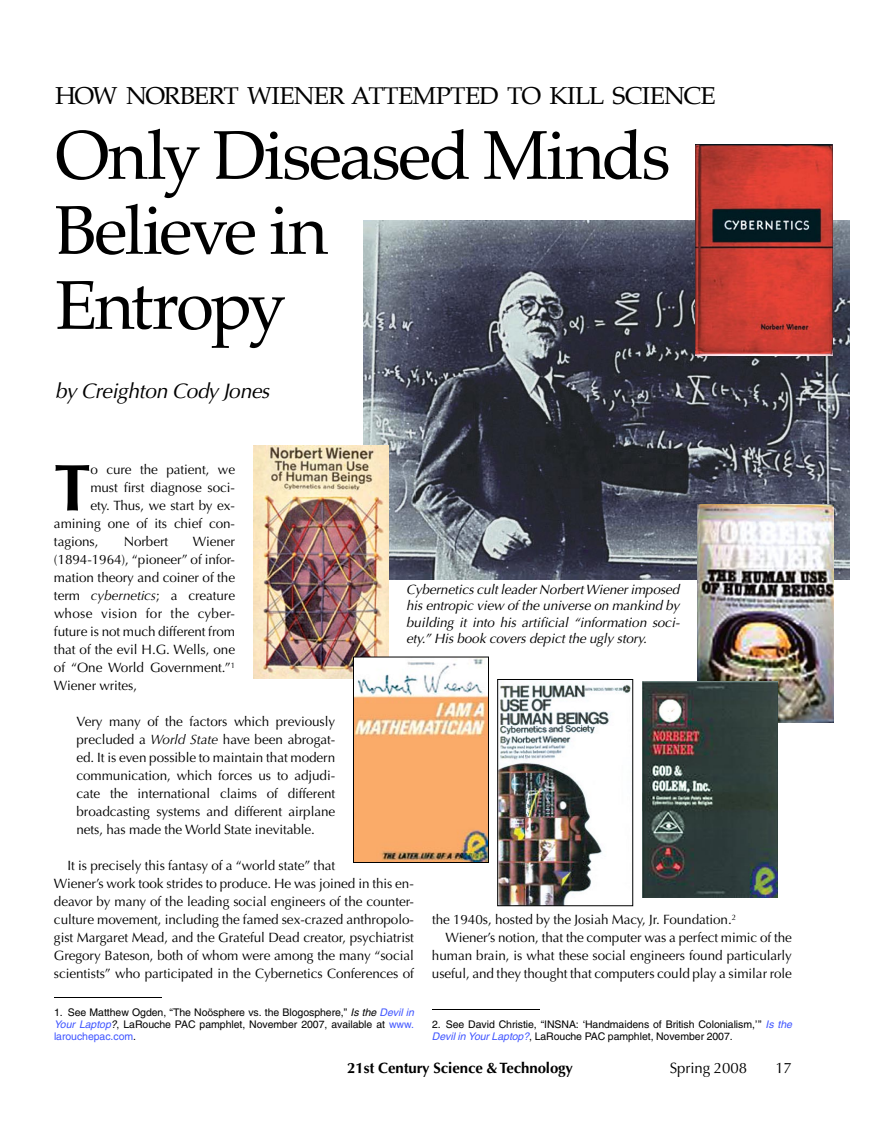
<style>
.page{position:relative;width:891px;height:1134px;background:#fff}
.page>*{position:absolute;margin:0;border:0;box-sizing:border-box;transform-origin:0 0}
.t1{font:69px/75px "Palatino";letter-spacing:-.04em;color:#000}
.t2{font:700 66px "Optima";color:#000}
.t3{font:24px "Palatino";letter-spacing:-.04em;color:#000;scale:1.05 1}
.t4{font:italic 21px "Optima";letter-spacing:-.015em;color:#000}
.t5{font:700 15px "Optima";letter-spacing:-.005em;color:#000}
.t6{font:15px "Optima";letter-spacing:-.005em;color:#000}
.t7{font:13.5px/18px "Optima";letter-spacing:-.005em;color:#000}
.t8{font:italic 13.5px/16.5px "Optima";letter-spacing:-.005em;color:#000;text-align:justify}
.t9{font:10.5px/12px "Helvetica";letter-spacing:-.005em;color:#000;text-align:justify}
.s1{font-style:italic}
.s2{font-style:italic;color:#4055ff}
.s3{color:#4055ff}
</style>
<div class="page">
<hr style="left:54px;top:997px;width:108px;height:1px;background:#000">
<hr style="left:432px;top:1009px;width:108px;height:1px;background:#000">
<img style="left:363px;top:220px;width:486px;height:360px">
<img style="left:696px;top:144px;width:136px;height:212px">
<img style="left:253px;top:446px;width:135px;height:233px">
<img style="left:698px;top:504px;width:136px;height:219px">
<img style="left:642px;top:681px;width:135px;height:216px">
<img style="left:355px;top:659px;width:132px;height:202px">
<div style="left:353px;top:657px;width:136px;height:206px;border:1px solid #000"></div>
<img style="left:499px;top:684px;width:132px;height:220px">
<div style="left:497px;top:679px;width:136px;height:227px;border:1px solid #000"></div>
<h3 class="t3" style="left:55px;top:82px;width:631px">HOW NORBERT WIENER ATTEMPTED TO KILL SCIENCE</h3>
<h1 class="t1" style="left:55px;top:119px;width:617px">Only Diseased Minds<br>Believe in<br>Entropy</h1>
<h3 class="t4" style="left:55px;top:379px;width:216px">by Creighton Cody Jones</h3>
<h2 class="t2" style="left:54px;top:450px;width:38px">T</h2>
<p class="t7" style="left:90px;top:461px;width:146px">o cure the patient, we</p>
<p class="t7" style="left:90px;top:479px;width:146px">must first diagnose soci-</p>
<p class="t7" style="left:90px;top:497px;width:146px">ety. Thus, we start by ex-</p>
<p class="t7" style="left:54px;top:515px;width:181px">amining one of its chief con-</p>
<p class="t7" style="left:54px;top:533px;width:46px">tagions,</p>
<p class="t7" style="left:124px;top:533px;width:46px">Norbert</p>
<p class="t7" style="left:54px;top:533px;width:183px;text-indent:139px">Wiener (1894-1964), “pioneer” of infor&shy;mation theory and coiner of the term <span class="s1">cybernetics</span>; a creature whose vision for the cyber&shy;future is not much different from that of the evil H.G. Wells, one of “One World Government.”<br>Wiener writes,</p>
<p class="t7" style="left:76px;top:713px;width:260px;text-align:justify">Very many of the factors which previously precluded a <span class="s1">World State</span> have been abrogat&shy;ed. It is even possible to maintain that modern communication, which forces us to adjudi&shy;cate the international claims of different broadcasting systems and different airplane nets, has made the World State inevitable.</p>
<p class="t7" style="left:54px;top:857px;width:362px;text-indent:14px">It is precisely this fantasy of a “world state” that<br>Wiener’s work took strides to produce. He was joined in this en&shy;deavor by many of the leading social engineers of the counter&shy;culture movement, including the famed sex-crazed anthropolo&shy;gist Margaret Mead, and the Grateful Dead creator, psychiatrist Gregory Bateson, both of whom were among the many “social scientists” who participated in the Cybernetics Conferences of</p>
<p class="t9" style="left:54px;top:1006px;width:362px;text-indent:6px">. See Matthew Ogden, “The Noösphere vs. the Blogosphere,” <span class="s1">Is the</span> <span class="s2">Devil in Your Laptop</span><span class="s1">?</span>, LaRouche PAC pamphlet, November 2007, available at <span class="s3">www. larouchepac.com</span>.</p>
<p class="t8" style="left:406px;top:581px;width:275px">Cybernetics cult leader Norbert Wiener imposed his entropic view of the universe on mankind by building it into his artificial “information soci&shy;ety.” His book covers depict the ugly story.</p>
<p class="t7" style="left:432px;top:911px;width:301px">the 1940s, hosted by the Josiah Macy, Jr. Foundation.</p>
<p class="t7" style="left:446px;top:929px;width:348px">Wiener’s notion, that the computer was a perfect mimic of the</p>
<p class="t7" style="left:432px;top:947px;width:362px">human brain, is what these social engineers found particularly</p>
<p class="t7" style="left:432px;top:965px;width:362px">useful, and they thought that computers could play a similar role</p>
<p class="t9" style="left:432px;top:1018px;width:362px;text-indent:6px">. See David Christie, “INSNA: ‘Handmaidens of British Colonialism,’” <span class="s2">Is the<br>Devil in Your Laptop?</span>, LaRouche PAC pamphlet, November 2007.</p>
<p class="t5" style="left:347px;top:1059px;width:227px">21st Century Science &amp; Technology</p>
<p class="t6" style="left:670px;top:1059px;width:79px">Spring 2008</p>
<p class="t6" style="left:775px;top:1059px;width:18px">17</p>
</div>
